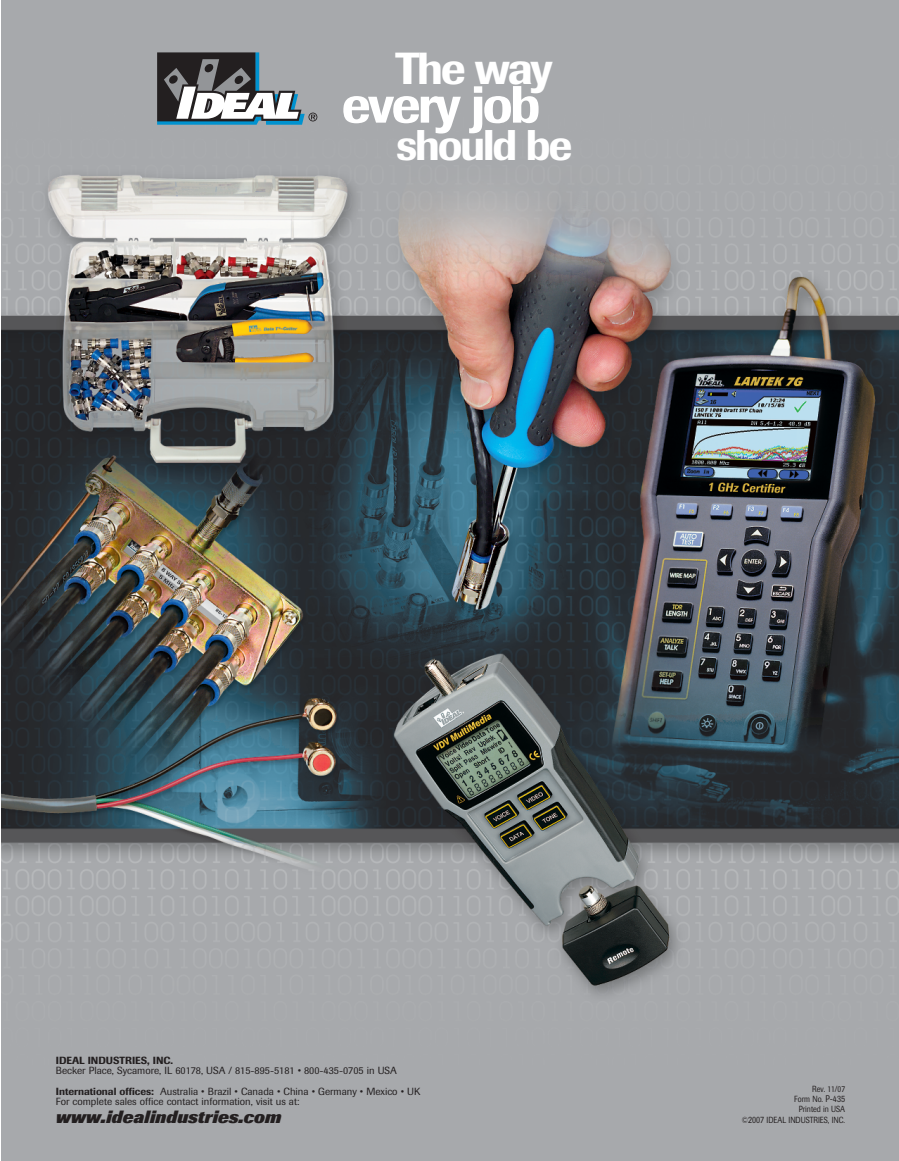
<style>
.page{position:relative;width:899px;height:1161px;background:#fff}
.page>*{position:absolute;margin:0;border:0;box-sizing:border-box;transform-origin:0 0}
.t1{font:500 51.9px "Imago";letter-spacing:-.05em;color:#fff}
.t2{font:500 44.4px "Imago";letter-spacing:-.05em;color:#fff}
.t3{font:500 42.45px "Imago";letter-spacing:-.05em;color:#fff}
.t4{font:italic 800 17.55px "Imago";color:#231f20}
.t5{font:10.2px/20.5px "Imago";color:#231f20}
.t6{font:500 10.2px "Imago";color:#231f20}
.t7{font:8.85px/10.2px "Imago";color:#231f20;text-align:right;scale:.85 1}
.s1{font-weight:500}
.s2{font-size:9.6px}
</style>
<div class="page">
<img style="left:2px;top:0;width:896px;height:1161px">
<svg style="left:157px;top:52px;width:160px;height:73px"></svg>
<h2 class="t2" style="left:395px;top:52px;width:159px">The way</h2>
<h3 class="t3" style="left:396px;top:130px;width:178px">should be</h3>
<h1 class="t1" style="left:341px;top:86px;width:200px">every job</h1>
<p class="t6" style="left:56px;top:1057px;width:119px">IDEAL INDUSTRIES, INC.</p>
<p class="t5" style="left:56px;top:1061px;width:366px">Becker Place, Sycamore, IL 60178, USA / 815-895-5181 • 800-435-0705 in USA<br><span class="s1">International offices:</span> Australia • Brazil • Canada • China • Germany • Mexico • UK</p>
<p class="t5" style="left:56px;top:1092px;width:245px">For complete sales office contact information, visit us at:</p>
<h3 class="t4" style="left:56px;top:1110px;width:227px">www.idealindustries.com</h3>
<p class="t7" style="left:741px;top:1084px;width:123px">Rev. 11/07<br>Form No. <span class="s2">P-435<br></span>Printed in USA<br>©<span class="s2">2007</span> IDEAL INDUSTRIES, INC.</p>
</div>
